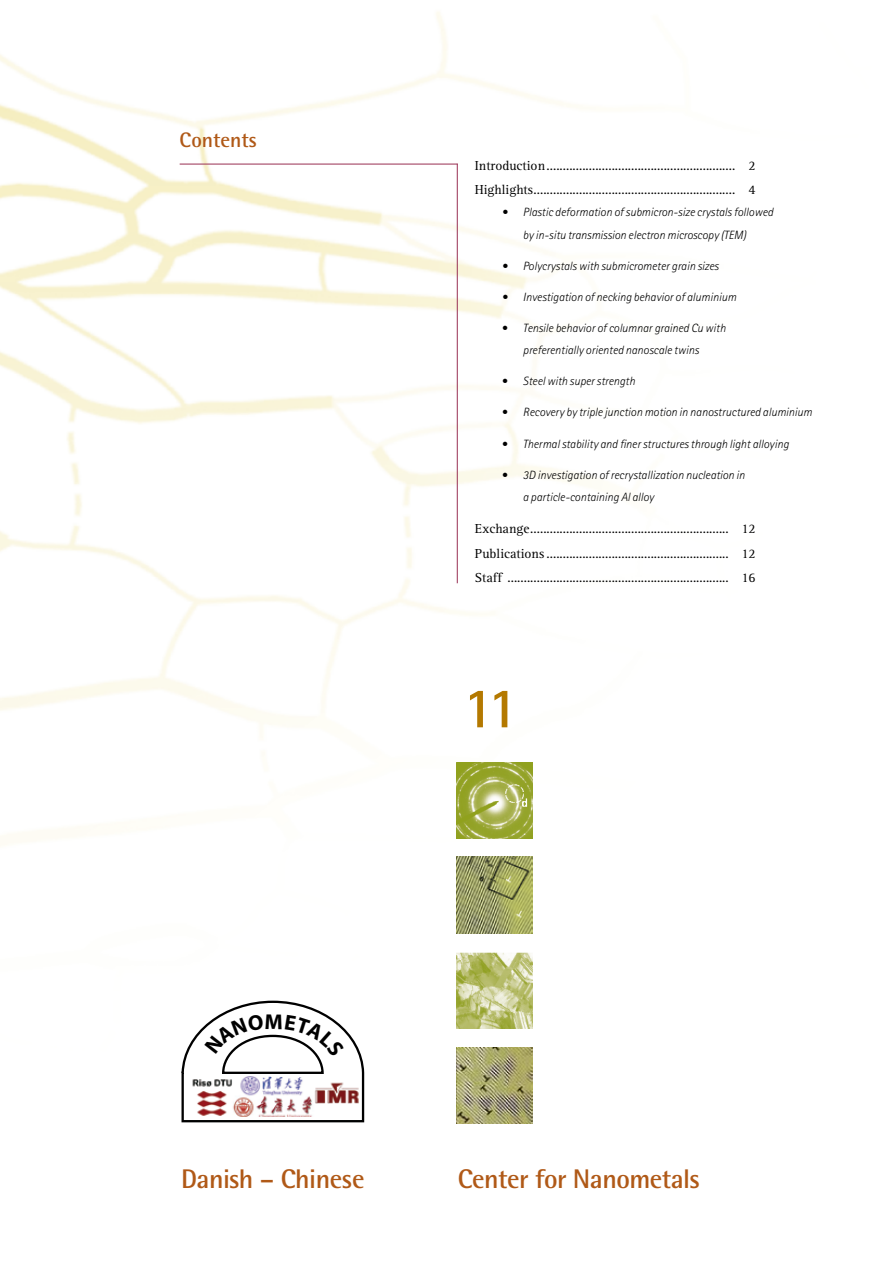
<style>
.page{position:relative;width:893px;height:1263px;background:#fff}
.page>*{position:absolute;margin:0;border:0;box-sizing:border-box;transform-origin:0 0}
.t1{font:700 57.45px "Rotis Sans Serif";color:#b47900}
.t2{font:700 27px "Rotis Semi Sans";letter-spacing:-.02em;color:#b05917}
.t3{font:700 21px "Rotis Semi Sans";color:#b05917}
.t4{font:13.5px/24px "Rotis Serif";color:#000}
.t5{font:italic 300 12px/22.5px "Rotis Sans Serif";color:#000;text-align:center}
</style>
<div class="page">
<img style="left:0;top:12px;width:593px;height:1112px">
<img style="left:457px;top:952px;width:76px;height:76px">
<img style="left:457px;top:1047px;width:76px;height:76px">
<img style="left:457px;top:763px;width:76px;height:76px">
<div style="left:178px;top:994px;width:190px;height:80px;background:#fff"></div>
<div style="left:179px;top:1069px;width:9px;height:52px;background:#fff"></div>
<div style="left:178px;top:1117px;width:189px;height:6px;background:#fff"></div>
<img style="left:457px;top:857px;width:76px;height:76px">
<hr style="left:180px;top:164px;width:278px;height:1px;background:#982f52">
<hr style="left:457px;top:164px;width:1px;height:419px;background:#982f52">
<svg style="left:181px;top:1000px;width:187px;height:123px"></svg>
<h3 class="t3" style="left:180px;top:127px;width:79px">Contents</h3>
<p class="t4" style="left:475px;top:154px;width:282px">Introduction.......................................................... 2<br>Highlights.............................................................. 4</p>
<p class="t5" style="left:502px;top:201px;width:273px">• Plastic deformation ofsubmicron-size crystals followed by in-situ transmission electron microscopy (TEM)</p>
<p class="t5" style="left:502px;top:255px;width:218px">• Polycrystals with submicrometer grain sizes</p>
<p class="t5" style="left:502px;top:286px;width:236px">• Investigation of necking behavior of aluminium</p>
<p class="t5" style="left:502px;top:317px;width:226px">• Tensile behavior of columnar grained Cu with preferentially oriented nanoscale twins</p>
<p class="t5" style="left:502px;top:370px;width:135px">• Steel with super strength</p>
<p class="t5" style="left:502px;top:401px;width:312px">• Recovery by triple junction motion in nanostructured aluminium</p>
<p class="t5" style="left:502px;top:432px;width:289px">• Thermal stability and finer structures through light alloying</p>
<p class="t5" style="left:523px;top:463px;width:224px;text-align:left;text-indent:-21px">• 3D investigation of recrystallization nucleation in a particle-containing Al alloy</p>
<p class="t4" style="left:475px;top:517px;width:282px;text-align:justify">Exchange............................................................. 12<br>Publications ........................................................ 12<br>Staff .................................................................... 16</p>
<h1 class="t1" style="left:463px;top:671px;width:57px">11</h1>
<h2 class="t2" style="left:181px;top:1162px;width:185px">Danish – Chinese</h2>
<h2 class="t2" style="left:458px;top:1162px;width:244px">Center for Nanometals</h2>
</div>
